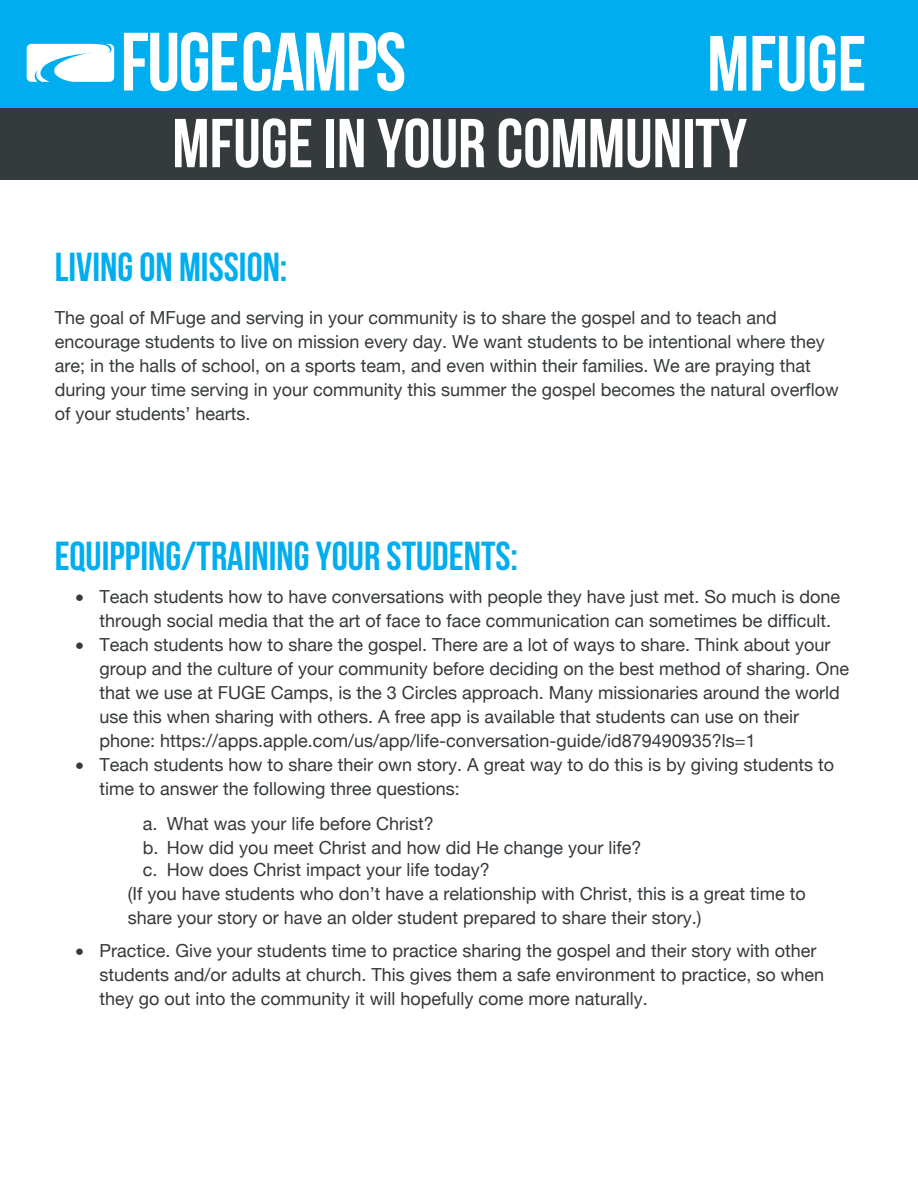
<style>
.page{position:relative;width:918px;height:1188px;background:#fff}
.page>*{position:absolute;margin:0;border:0;box-sizing:border-box;transform-origin:0 0}
.t1{font:700 78px "Bebas Neue";color:#fff}
.t2{font:700 69px "Bebas Neue";color:#fff}
.t3{font:700 40.5px "Bebas Neue";color:#00aeef}
.t4{font:18px/24px "Helvetica Neue";color:#35393c}
.t5{font:18px/24px "Helvetica Neue";color:#353a3d}
</style>
<div class="page">
<div style="left:0;top:0;width:918px;height:180px;background:#00aeef"></div>
<div style="left:0;top:108px;width:918px;height:72px;background:#353a3d"></div>
<svg style="left:124px;top:32px;width:113px;height:59px"></svg>
<svg style="left:244px;top:32px;width:160px;height:59px"></svg>
<svg style="left:27px;top:44px;width:87px;height:38px;background:#ddf4fc"></svg>
<h1 class="t1" style="left:707px;top:21px;width:161px">MFUGE</h1>
<h2 class="t2" style="left:172px;top:106px;width:576px">MFUGE IN YOUR COMMUNITY</h2>
<h3 class="t3" style="left:55px;top:245px;width:234px">LIVING ON MISSION:</h3>
<p class="t5" style="left:55px;top:307px;width:786px">The goal of MFuge and serving in your community is to share the gospel and to teach and encourage students to live on mission every day. We want students to be intentional where they are; in the halls of school, on a sports team, and even within their families. We are praying that during your time serving in your community this summer the gospel becomes the natural overflow of your students’ hearts.</p>
<h3 class="t3" style="left:55px;top:534px;width:465px">EQUIPPING/TRAINING YOUR STUDENTS:</h3>
<p class="t4" style="left:99px;top:586px;width:742px;text-indent:-24px">• Teach students how to have conversations with people they have just met. So much is done through social media that the art of face to face communication can sometimes be difficult.</p>
<p class="t4" style="left:99px;top:634px;width:751px;text-indent:-24px">• Teach students how to share the gospel. There are a lot of ways to share. Think about your group and the culture of your community before deciding on the best method of sharing. One that we use at FUGE Camps, is the 3 Circles approach. Many missionaries around the world use this when sharing with others. A free app is available that students can use on their phone: https://apps.apple.com/us/app/life-conversation-guide/id879490935?ls=1</p>
<p class="t4" style="left:99px;top:754px;width:736px;text-indent:-24px">• Teach students how to share their own story. A great way to do this is by giving students to time to answer the following three questions:</p>
<p class="t4" style="left:143px;top:813px;width:500px">a. What was your life before Christ?<br>b. How did you meet Christ and how did He change your life?</p>
<p class="t4" style="left:128px;top:858px;width:680px;text-indent:15px">c. How does Christ impact your life today?<br>(If you have students who don’t have a relationship with Christ, this is a great time to share your story or have an older student prepared to share their story.)</p>
<p class="t4" style="left:99px;top:939px;width:726px;text-indent:-24px">• Practice. Give your students time to practice sharing the gospel and their story with other students and/or adults at church. This gives them a safe environment to practice, so when they go out into the community it will hopefully come more naturally.</p>
</div>
